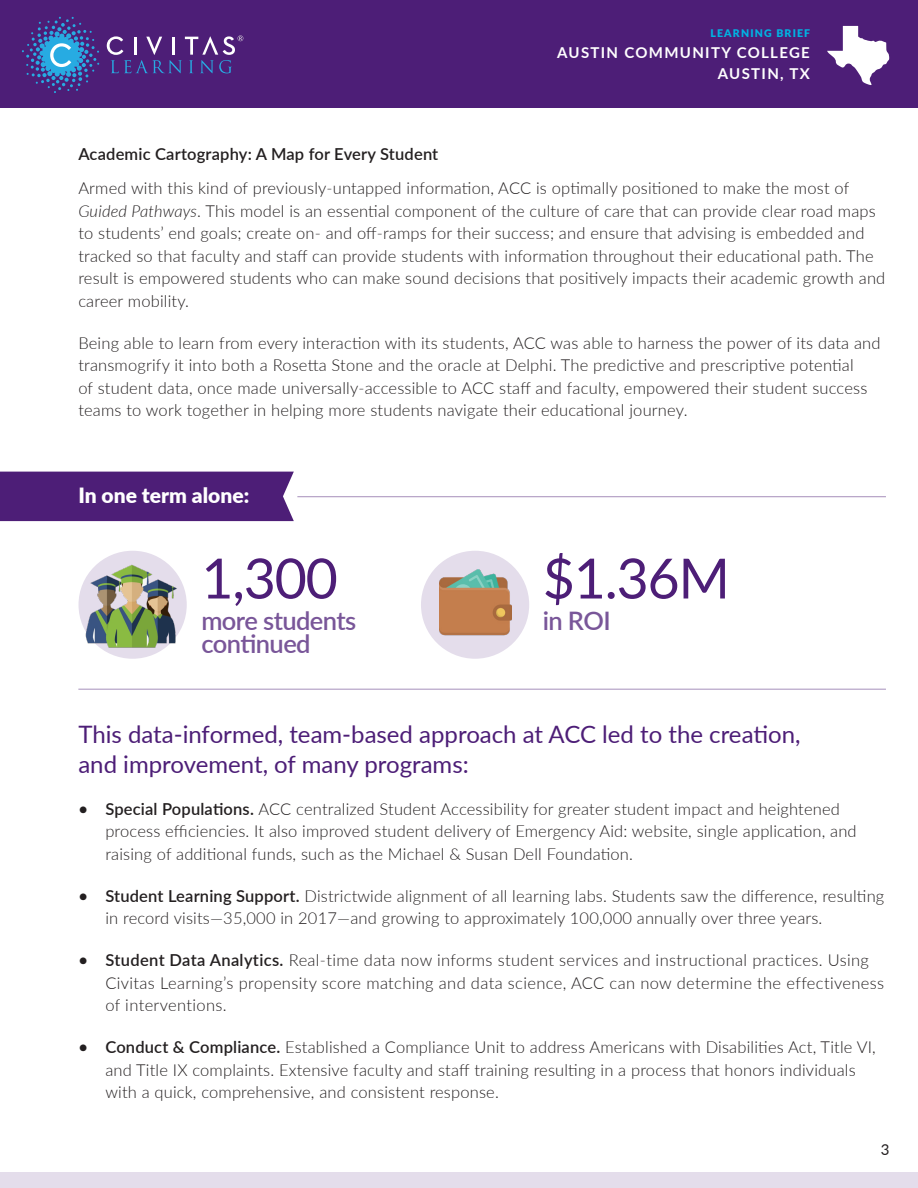
<style>
.page{position:relative;width:918px;height:1188px;background:#fff}
.page>*{position:absolute;margin:0;border:0;box-sizing:border-box;transform-origin:0 0}
.t1{font:55.5px "Lato";letter-spacing:-.02em;color:#4d1e77}
.t2{font:600 25.5px/22.5px "Lato";letter-spacing:-.02em;color:#795699}
.page_1_-_paragraph{font:24px/30px "Lato";color:#4d1e77}
.t3{font:900 21px "Lato";color:#fff}
.page_1_-_paragraph-2{font:300 16.5px/22.5px "Lato";letter-spacing:.01em;color:#231f20}
.page_2_-_subheads{font:600 16.5px "Lato";letter-spacing:.01em;color:#231f20}
.t4{font:700 15px/21px "Lato";letter-spacing:.09em;color:#fff;text-align:right}
.t5{font:15px "Lato";color:#231f20}
.t6{font:900 10.5px "Lato";letter-spacing:.11em;color:#00b4e3}
.s1{font-style:italic}
.s2{font-weight:600}
</style>
<div class="page">
<hr style="left:297px;top:496px;width:589px;height:1px;background:#a68fbb">
<div style="left:0;top:0;width:918px;height:108px;background:#4d1e77"></div>
<svg style="left:22px;top:17px;width:77px;height:76px"></svg>
<svg style="left:107px;top:35px;width:136px;height:38px"></svg>
<svg style="left:827px;top:26px;width:62px;height:59px"></svg>
<div style="left:0;top:472px;width:294px;height:49px;background:#4d1e77"></div>
<hr style="left:78px;top:689px;width:808px;height:1px;background:#a68fbb">
<div style="left:79px;top:551px;width:108px;height:108px;background:#e4ddeb;border-radius:50%"></div>
<div style="left:421px;top:551px;width:108px;height:108px;background:#e4ddeb;border-radius:50%"></div>
<img style="left:78px;top:558px;width:109px;height:96px">
<img style="left:440px;top:569px;width:72px;height:67px">
<div style="left:0;top:1172px;width:918px;height:16px;background:#e4ddeb"></div>
<p class="t6" style="left:710px;top:25px;width:101px">LEARNING BRIEF</p>
<p class="t4" style="left:557px;top:42px;width:254px">AUSTIN COMMUNITY COLLEGE<br>AUSTIN, TX</p>
<p class="page_2_-_subheads" style="left:78px;top:142px;width:361px">Academic Cartography: A Map for Every Student</p>
<p class="page_1_-_paragraph-2" style="left:78px;top:176px;width:808px">Armed with this kind of previously-untapped information, ACC is optimally positioned to make the most of <span class="s1">Guided Pathways</span>. This model is an essential component of the culture of care that can provide clear road maps to students’ end goals; create on- and off-ramps for their success; and ensure that advising is embedded and tracked so that faculty and staff can provide students with information throughout their educational path. The result is empowered students who can make sound decisions that positively impacts their academic growth and career mobility.</p>
<p class="page_1_-_paragraph-2" style="left:78px;top:331px;width:804px">Being able to learn from every interaction with its students, ACC was able to harness the power of its data and transmogrify it into both a Rosetta Stone and the oracle at Delphi. The predictive and prescriptive potential<br>of student data, once made universally-accessible to ACC staff and faculty, empowered their student success teams to work together in helping more students navigate their educational journey.</p>
<p class="t3" style="left:78px;top:480px;width:172px">In one term alone:</p>
<p class="t1" style="left:201px;top:539px;width:138px">1,300</p>
<p class="t2" style="left:201px;top:608px;width:157px">more students continued</p>
<p class="t1" style="left:543px;top:539px;width:189px">$1.36M</p>
<p class="t2" style="left:543px;top:608px;width:69px">in ROI</p>
<p class="page_1_-_paragraph" style="left:78px;top:718px;width:724px">This data-informed, team-based approach at ACC led to the creation, and improvement, of many programs:</p>
<p class="page_1_-_paragraph-2" style="left:105px;top:797px;width:753px;text-indent:-27px"><span class="s2">• Special Populations.</span> ACC centralized Student Accessibility for greater student impact and heightened process efficiencies. It also improved student delivery of Emergency Aid: website, single application, and raising of additional funds, such as the Michael &amp; Susan Dell Foundation.</p>
<p class="page_1_-_paragraph-2" style="left:105px;top:884px;width:781px;text-indent:-27px"><span class="s2">• Student Learning Support.</span> Districtwide alignment of all learning labs. Students saw the difference, resulting in record visits—35,000 in 2017—and growing to approximately 100,000 annually over three years.</p>
<p class="page_1_-_paragraph-2" style="left:105px;top:948px;width:780px;text-indent:-27px"><span class="s2">• Student Data Analytics.</span> Real-time data now informs student services and instructional practices. Using<br>Civitas Learning’s propensity score matching and data science, ACC can now determine the effectiveness of interventions.</p>
<p class="page_1_-_paragraph-2" style="left:105px;top:1035px;width:772px;text-indent:-27px"><span class="s2">• Conduct &amp; Compliance.</span> Established a Compliance Unit to address Americans with Disabilities Act, Title VI, and Title IX complaints. Extensive faculty and staff training resulting in a process that honors individuals with a quick, comprehensive, and consistent response.</p>
<p class="t5" style="left:881px;top:1139px;width:10px">3</p>
</div>
